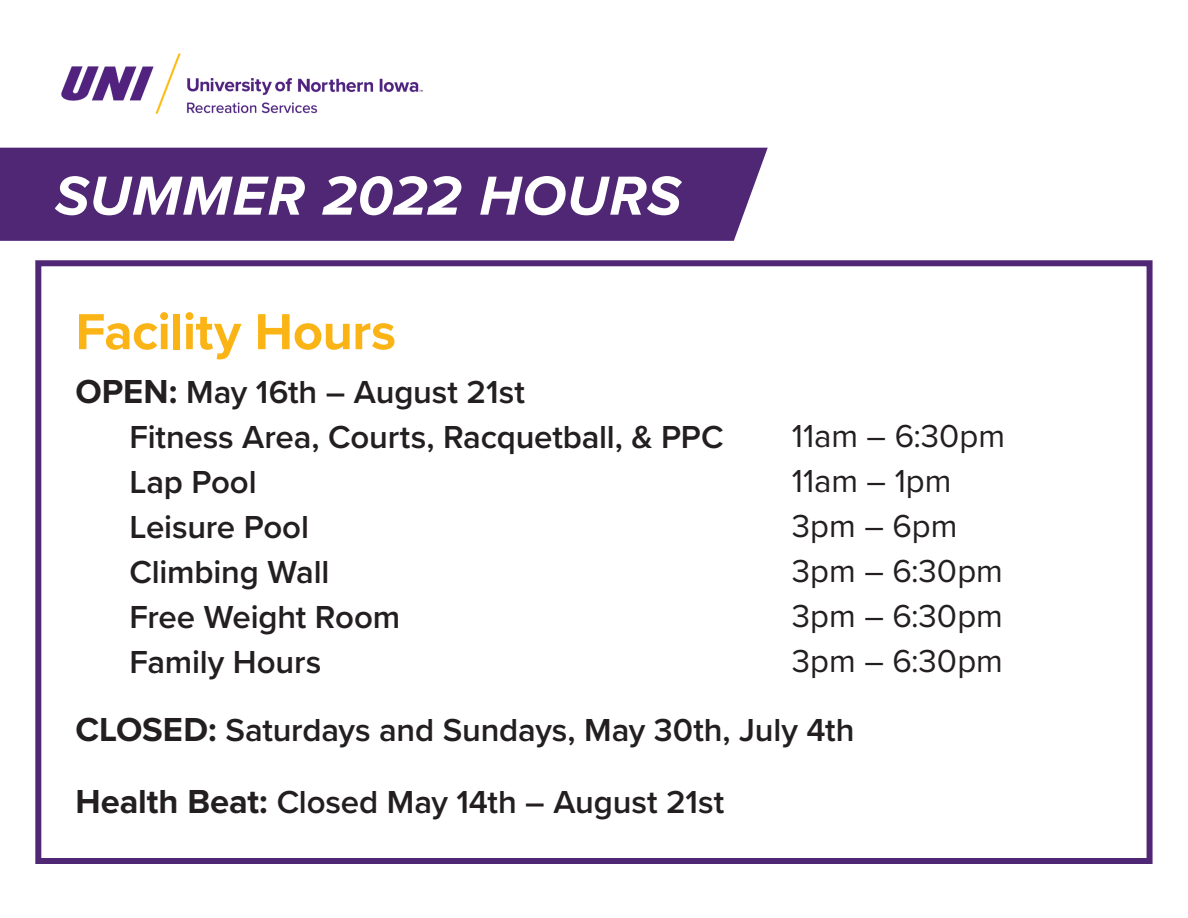
<style>
.page{position:relative;width:1188px;height:918px;background:#fff}
.page>*{position:absolute;margin:0;border:0;box-sizing:border-box;transform-origin:0 0}
.t1{font:italic 700 57px "Proxima Nova";letter-spacing:.02em;color:#fff}
.t2{font:700 52.5px "Proxima Nova";letter-spacing:-.01em;color:#fbb416}
.t3{font:600 33px "Proxima Nova";letter-spacing:-.005em;color:#231f20}
.t4{font:33px "Proxima Nova";color:#231f20}
.s1{font-weight:700;font-size:34.5px}
</style>
<div class="page">
<img style="left:61px;top:53px;width:362px;height:61px">
<div style="left:0;top:148px;width:768px;height:93px;background:#4f2774"></div>
<div style="left:35px;top:260px;width:1118px;height:604px;border:6px solid #4f2774"></div>
<p class="t1" style="left:55px;top:153px;width:628px">SUMMER 2022 HOURS</p>
<p class="t2" style="left:76px;top:293px;width:322px">Facility Hours</p>
<p class="t3" style="left:76px;top:368px;width:451px"><span class="s1">OPEN:</span> May 16th – August 21st</p>
<p class="t3" style="left:130px;top:413px;width:595px">Fitness Area, Courts, Racquetball, &amp; PPC</p>
<p class="t3" style="left:130px;top:458px;width:129px">Lap Pool</p>
<p class="t3" style="left:130px;top:503px;width:181px">Leisure Pool</p>
<p class="t3" style="left:130px;top:548px;width:201px">Climbing Wall</p>
<p class="t3" style="left:130px;top:593px;width:272px">Free Weight Room</p>
<p class="t3" style="left:130px;top:638px;width:193px">Family Hours</p>
<p class="t3" style="left:76px;top:705px;width:780px"><span class="s1">CLOSED:</span> Saturdays and Sundays, May 30th, July 4th</p>
<p class="t4" style="left:792px;top:411px;width:215px">11am – 6:30pm</p>
<p class="t4" style="left:792px;top:456px;width:161px">11am – 1pm</p>
<p class="t4" style="left:792px;top:501px;width:167px">3pm – 6pm</p>
<p class="t4" style="left:792px;top:546px;width:212px">3pm – 6:30pm</p>
<p class="t4" style="left:792px;top:591px;width:212px">3pm – 6:30pm</p>
<p class="t4" style="left:792px;top:636px;width:212px">3pm – 6:30pm</p>
<p class="t3" style="left:76px;top:777px;width:650px"><span class="s1">Health Beat:</span> Closed May 14th – August 21st</p>
</div>
